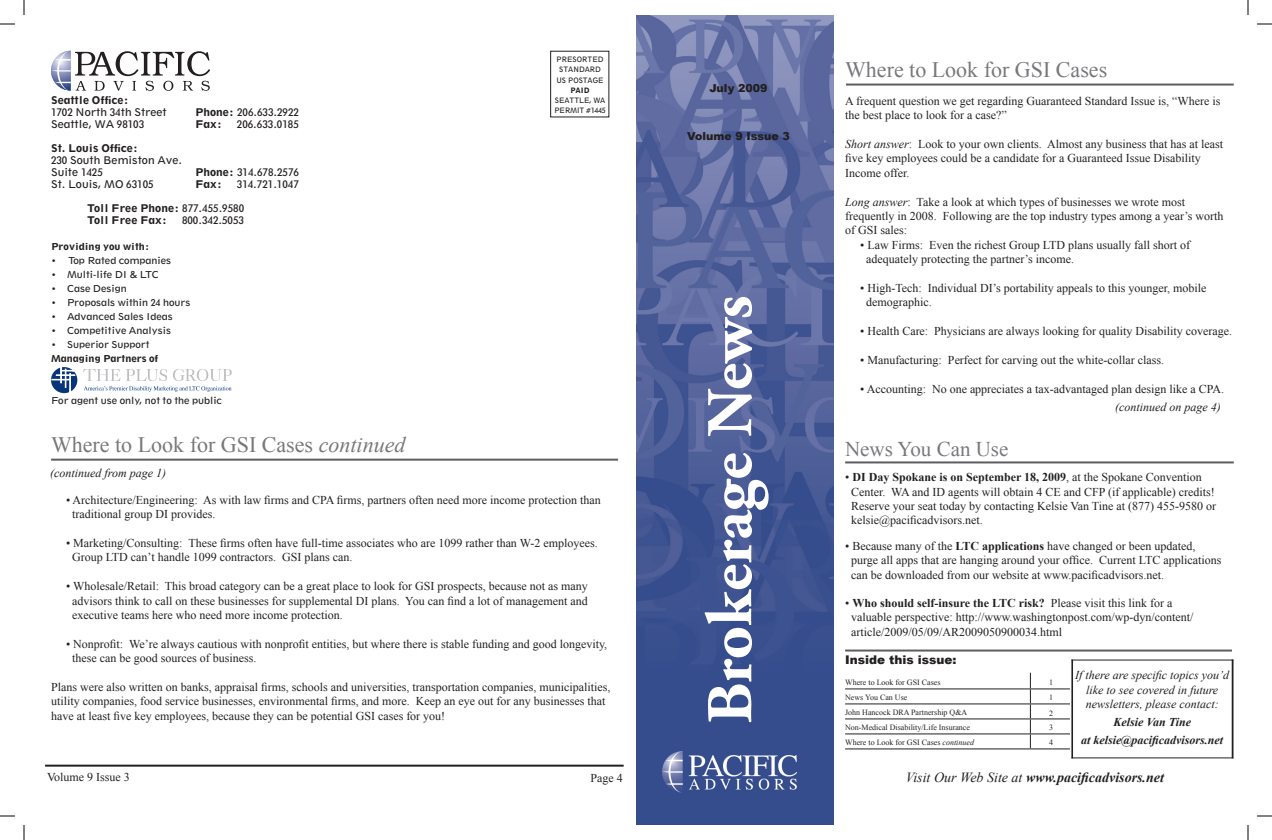
<style>
.page{position:relative;width:1272px;height:840px;background:#fff}
.page>*{position:absolute;margin:0;border:0;box-sizing:border-box;transform-origin:0 0}
.t1{font:700 65px "Adobe Garamond Pro";letter-spacing:-.005em;color:#fff}
.t2{font:22px "Times New Roman";color:#77787b}
.t3{font:21px "Times New Roman";color:#77787b}
.t4{font:italic 700 14px "Times New Roman";color:#231f20}
.t5{font:12px/14.4px "Times New Roman";color:#231f20}
.t6{font:italic 12px/14.4px "Times New Roman";color:#231f20;text-align:center}
.t7{font:italic 700 12px/18px "Times New Roman";color:#231f20;text-align:center}
.t8{font:900 12px "Arial";color:#231f20}
.t9{font:900 11px "Arial";color:#231f20}
.t10{font:10px/12px "Geometric 212 BT";color:#231f20}
.t11{font:800 10px/12px "Geometric 212 BT";color:#231f20}
.t12{font:9px "Geometric 212 BT";color:#231f20}
.t13{font:800 9px "Geometric 212 BT";color:#231f20}
.t14{font:8px/15px "Times New Roman";color:#231f20}
.t15{font:condensed 7px/10px "Geometric 212 BT";color:#231f20;text-align:center}
.t16{font:condensed 7px/10px "Geometric 212 BT";letter-spacing:-.025em;color:#231f20}
.t17{font:800 condensed 7px "Geometric 212 BT";color:#231f20}
.s1{font-weight:800}
.s2{font-weight:400}
.s3{font-style:italic}
.s4{font-weight:700}
</style>
<div class="page">
<svg style="left:51px;top:51px;width:159px;height:40px"></svg>
<svg style="left:51px;top:367px;width:26px;height:26px"></svg>
<svg style="left:52px;top:367px;width:23px;height:25px"></svg>
<svg style="left:83px;top:369px;width:149px;height:23px"></svg>
<img style="left:636px;top:15px;width:198px;height:810px">
<hr style="left:1030px;top:688px;width:44px;height:1px;background:#231f20">
<hr style="left:1030px;top:703px;width:44px;height:1px;background:#231f20">
<hr style="left:1030px;top:718px;width:44px;height:1px;background:#231f20">
<hr style="left:1030px;top:733px;width:44px;height:1px;background:#231f20">
<hr style="left:1030px;top:748px;width:44px;height:1px;background:#231f20">
<hr style="left:845px;top:688px;width:185px;height:1px;background:#231f20">
<hr style="left:845px;top:703px;width:185px;height:1px;background:#231f20">
<hr style="left:845px;top:718px;width:185px;height:1px;background:#231f20">
<hr style="left:845px;top:733px;width:185px;height:1px;background:#231f20">
<svg style="left:1030px;top:673px;width:1px;height:75px"></svg>
<hr style="left:845px;top:748px;width:185px;height:1px;background:#231f20">
<div style="left:1070px;top:661px;width:167px;height:98px;background:#fff;border:2px solid #fff"></div>
<hr style="left:845px;top:461px;width:389px;height:2px;background:#5d5d60">
<hr style="left:846px;top:84px;width:388px;height:2px;background:#5d5d60">
<hr style="left:845px;top:650px;width:387px;height:2px;background:#5d5d60">
<hr style="left:1071px;top:660px;width:162px;height:1px;background:#231f20">
<hr style="left:1071px;top:757px;width:162px;height:1px;background:#231f20">
<div style="left:1071px;top:660px;width:2px;height:98px;border:1px solid #231f20"></div>
<div style="left:1232px;top:660px;width:2px;height:98px;border:1px solid #231f20"></div>
<hr style="left:45px;top:765px;width:579px;height:2px;background:#231f20">
<hr style="left:51px;top:459px;width:567px;height:2px;background:#5d5d60">
<svg style="left:0;top:23px;width:15px;height:2px"></svg>
<svg style="left:1257px;top:23px;width:15px;height:2px"></svg>
<svg style="left:0;top:815px;width:15px;height:2px"></svg>
<svg style="left:1257px;top:815px;width:15px;height:2px"></svg>
<svg style="left:23px;top:0;width:2px;height:15px"></svg>
<svg style="left:23px;top:825px;width:2px;height:15px"></svg>
<svg style="left:1247px;top:0;width:2px;height:15px"></svg>
<svg style="left:1247px;top:825px;width:2px;height:15px"></svg>
<p class="t11" style="left:51px;top:94px;width:79px">Seattle Office:</p>
<p class="t10" style="left:51px;top:107px;width:117px">1702 North 34th Street</p>
<p class="t10" style="left:195px;top:107px;width:106px"><span class="s1">Phone:</span> 206.633.2922</p>
<p class="t10" style="left:51px;top:119px;width:95px">Seattle, WA 98103</p>
<p class="t11" style="left:195px;top:118px;width:29px">Fax:</p>
<p class="t10" style="left:237px;top:119px;width:63px">206.633.0185</p>
<p class="t11" style="left:51px;top:142px;width:89px">St. Louis Office:</p>
<p class="t10" style="left:51px;top:155px;width:133px">230 South Bemiston Ave.<br>Suite 1425</p>
<p class="t10" style="left:195px;top:167px;width:106px"><span class="s1">Phone:</span> 314.678.2576</p>
<p class="t10" style="left:51px;top:179px;width:104px">St. Louis, MO 63105</p>
<p class="t11" style="left:195px;top:178px;width:29px">Fax:</p>
<p class="t10" style="left:237px;top:179px;width:63px">314.721.1047</p>
<p class="t11" style="left:87px;top:202px;width:159px">Toll Free Phone: <span class="s2">877.455.9580<br></span>Toll Free Fax:</p>
<p class="t10" style="left:182px;top:215px;width:63px">800.342.5053</p>
<p class="t13" style="left:51px;top:241px;width:100px">Providing you with:</p>
<p class="t12" style="left:51px;top:255px;width:122px"><span class="s1">•</span> Top Rated companies</p>
<p class="t12" style="left:51px;top:269px;width:109px">• Multi-life DI &amp; LTC</p>
<p class="t12" style="left:51px;top:283px;width:77px">• Case Design</p>
<p class="t12" style="left:51px;top:297px;width:141px">• Proposals within 24 hours</p>
<p class="t12" style="left:51px;top:311px;width:123px">• Advanced Sales Ideas</p>
<p class="t12" style="left:51px;top:325px;width:121px">• Competitive Analysis</p>
<p class="t12" style="left:51px;top:339px;width:100px">• Superior Support</p>
<p class="t13" style="left:51px;top:353px;width:109px">Managing Partners of</p>
<p class="t12" style="left:51px;top:395px;width:173px">For agent use only, not to the public</p>
<h2 class="t2" style="left:51px;top:430px;width:356px">Where to Look for GSI Cases <span class="s3">continued</span></h2>
<p class="t6" style="left:50px;top:465px;width:117px">(continued from page 1)</p>
<p class="t15" style="left:556px;top:55px;width:49px">PRESORTED<br>STANDARD<br>US POSTAGE</p>
<p class="t17" style="left:571px;top:85px;width:21px">PAID</p>
<p class="t16" style="left:555px;top:95px;width:53px">SEATTLE, WA<br>PERMIT #1445</p>
<p class="t5" style="left:72px;top:492px;width:530px;text-indent:-6px">• Architecture/Engineering: As with law firms and CPA firms, partners often need more income protection than traditional group DI provides.</p>
<p class="t5" style="left:72px;top:536px;width:527px;text-indent:-6px">• Marketing/Consulting: These firms often have full-time associates who are 1099 rather than W-2 employees.<br>Group LTD can’t handle 1099 contractors. GSI plans can.</p>
<p class="t5" style="left:72px;top:579px;width:517px;text-align:justify;text-indent:-6px">• Wholesale/Retail: This broad category can be a great place to look for GSI prospects, because not as many advisors think to call on these businesses for supplemental DI plans. You can find a lot of management and executive teams here who need more income protection.</p>
<p class="t5" style="left:72px;top:636px;width:537px;text-indent:-6px">• Nonprofit: We’re always cautious with nonprofit entities, but where there is stable funding and good longevity, these can be good sources of business.</p>
<p class="t5" style="left:51px;top:680px;width:561px">Plans were also written on banks, appraisal firms, schools and universities, transportation companies, municipalities, utility companies, food service businesses, environmental firms, and more. Keep an eye out for any businesses that have at least five key employees, because they can be potential GSI cases for you!</p>
<p class="t5" style="left:47px;top:769px;width:84px">Volume 9 Issue 3</p>
<p class="t5" style="left:590px;top:771px;width:34px">Page 4</p>
<p class="t9" style="left:710px;top:80px;width:59px">July 2009</p>
<p class="t9" style="left:687px;top:128px;width:104px">Volume 9 Issue 3</p>
<h1 class="t1" style="left:693px;top:724px;width:430px;rotate:-90deg">Brokerage News</h1>
<h2 class="t2" style="left:845px;top:55px;width:264px">Where to Look for GSI Cases</h2>
<p class="t5" style="left:845px;top:93px;width:377px">A frequent question we get regarding Guaranteed Standard Issue is, “Where is the best place to look for a case?”</p>
<p class="t5" style="left:845px;top:137px;width:379px"><span class="s3">Short answer</span>: Look to your own clients. Almost any business that has at least five key employees could be a candidate for a Guaranteed Issue Disability<br>Income offer.</p>
<p class="t5" style="left:845px;top:194px;width:380px"><span class="s3">Long answer</span>: Take a look at which types of businesses we wrote most frequently in 2008. Following are the top industry types among a year’s worth of GSI sales:</p>
<p class="t5" style="left:866px;top:237px;width:326px;text-indent:-6px">• Law Firms: Even the richest Group LTD plans usually fall short of adequately protecting the partner’s income.</p>
<p class="t5" style="left:866px;top:281px;width:342px;text-indent:-6px">• High-Tech: Individual DI’s portability appeals to this younger, mobile demographic.</p>
<p class="t5" style="left:860px;top:324px;width:374px">• Health Care: Physicians are always looking for quality Disability coverage.</p>
<p class="t5" style="left:860px;top:353px;width:306px">• Manufacturing: Perfect for carving out the white-collar class.</p>
<p class="t5" style="left:860px;top:381px;width:365px">• Accounting: No one appreciates a tax-advantaged plan design like a CPA.</p>
<h3 class="t3" style="left:845px;top:435px;width:165px">News You Can Use</h3>
<p class="t6" style="left:1115px;top:400px;width:107px">(continued on page 4)</p>
<p class="t5" style="left:851px;top:470px;width:367px;text-indent:-6px">• <span class="s4">DI Day Spokane is on September 18, 2009</span>, at the Spokane Convention Center. WA and ID agents will obtain 4 CE and CFP (if applicable) credits!<br>Reserve your seat today by contacting Kelsie Van Tine at (877) 455-9580 or kelsie@pacificadvisors.net.</p>
<p class="t5" style="left:851px;top:538px;width:372px;text-indent:-6px">• Because many of the <span class="s4">LTC applications</span> have changed or been updated, purge all apps that are hanging around your office. Current LTC applications can be downloaded from our website at www.pacificadvisors.net.</p>
<p class="t5" style="left:851px;top:595px;width:344px;text-indent:-6px">• <span class="s4">Who should self-insure the LTC risk?</span> Please visit this link for a valuable perspective: http://www.washingtonpost.com/wp-dyn/content/ article/2009/05/09/AR2009050900034.html</p>
<p class="t8" style="left:845px;top:651px;width:113px">Inside this issue:</p>
<p class="t14" style="left:845px;top:675px;width:130px">Where to Look for GSI Cases<br>News You Can Use<br>John Hancock DRA Partnership Q&amp;A<br>Non-Medical Disability/Life Insurance<br>Where to Look for GSI Cases <span class="s3">continued</span></p>
<p class="t4" style="left:906px;top:768px;width:260px"><span class="s2">Visit Our Web Site at</span> www.pacificadvisors.net</p>
<p class="t6" style="left:1075px;top:668px;width:156px">If there are specific topics you’d like to see covered in future newsletters, please contact:</p>
<p class="t7" style="left:1081px;top:713px;width:143px">Kelsie Van Tine<br>at kelsie@pacificadvisors.net</p>
<p class="t14" style="left:1049px;top:675px;width:5px;line-height:14.7px">1<br>1</p>
<p class="t14" style="left:1049px;top:706px;width:5px;line-height:14px">2<br>3</p>
<p class="t14" style="left:1049px;top:735px;width:5px">4</p>
</div>
